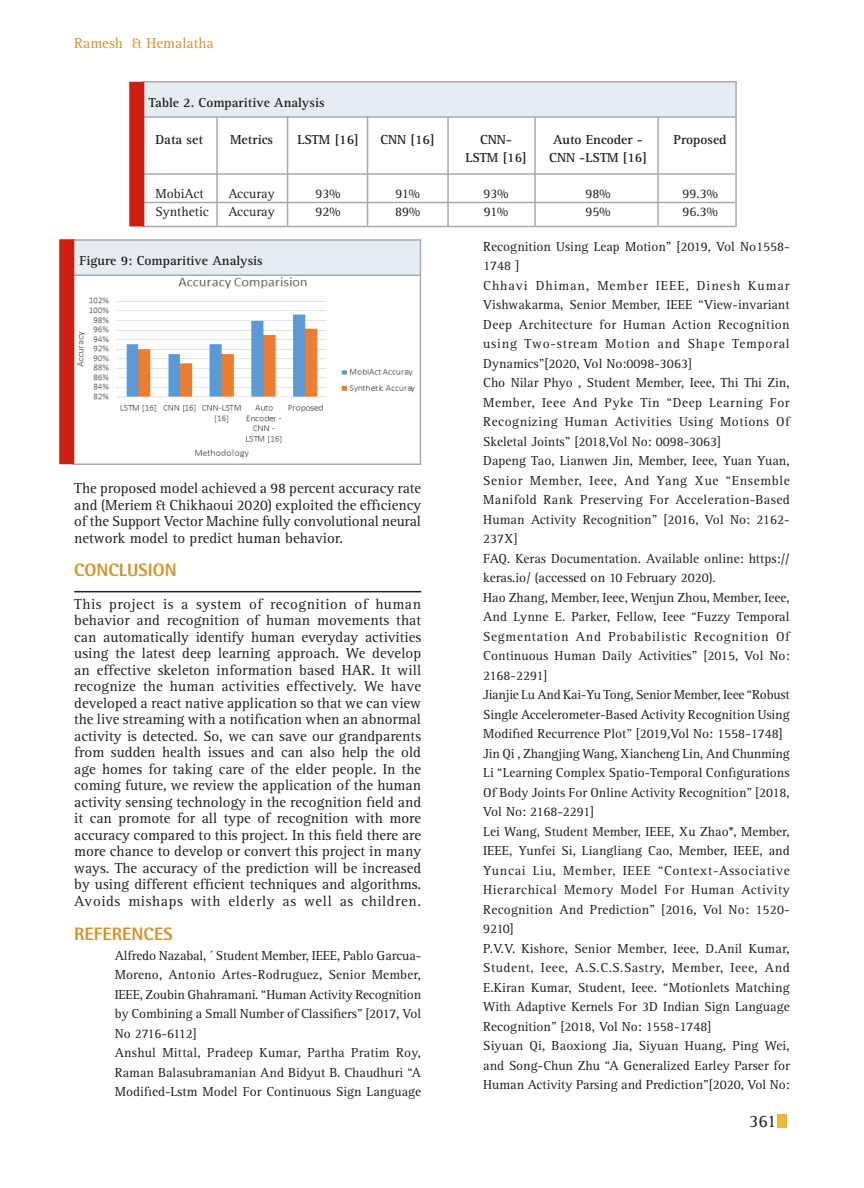
<style>
.page{position:relative;width:864px;height:1188px;background:#fff}
.page>*{position:absolute;margin:0;border:0;box-sizing:border-box;transform-origin:0 0}
.Body_text{font:800 18px "Rotis Semi Sans Std";color:#d69429}
.t1{font:18px "Rotis Serif Std";color:#231f20}
.Body_text-2{font:15px/16.5px "Rotis Serif Std";color:#231f20;text-align:justify}
.Body_text-3{font:15px "Rotis Serif Std";color:#d69429}
.References{font:13.5px/19.5px "Rotis Serif Std";color:#231f20;text-align:justify}
.Body_text-4{font:700 13.5px "Rotis Serif Std";color:#231f20}
.Body_text-5{font:13.5px "Rotis Serif Std";color:#231f20}
.References-2{font:13.5px "Rotis Serif Std";letter-spacing:.07em;color:#231f20}
</style>
<div class="page">
<hr style="left:74px;top:591px;width:347px;height:1px;background:#231f20">
<div style="left:142px;top:81px;width:593px;height:36px;background:#e5ecf2"></div>
<hr style="left:143px;top:81px;width:592px;height:1px;background:#a8aaad">
<hr style="left:143px;top:116px;width:592px;height:2px;background:#a8aaad">
<hr style="left:143px;top:173px;width:592px;height:2px;background:#a8aaad">
<hr style="left:143px;top:202px;width:592px;height:1px;background:#a8aaad">
<hr style="left:143px;top:226px;width:592px;height:1px;background:#a8aaad">
<hr style="left:216px;top:117px;width:2px;height:109px;background:#a8aaad">
<hr style="left:287px;top:116px;width:1px;height:110px;background:#a8aaad">
<hr style="left:367px;top:116px;width:1px;height:110px;background:#a8aaad">
<hr style="left:447px;top:117px;width:2px;height:109px;background:#a8aaad">
<hr style="left:534px;top:117px;width:2px;height:109px;background:#a8aaad">
<hr style="left:657px;top:116px;width:2px;height:110px;background:#a8aaad">
<hr style="left:735px;top:81px;width:2px;height:146px;background:#a8aaad">
<div style="left:129px;top:82px;width:15px;height:144px;background:#ce1f10"></div>
<img style="left:74px;top:276px;width:346px;height:188px">
<div style="left:73px;top:239px;width:347px;height:36px;background:#e5ecf2"></div>
<hr style="left:73px;top:239px;width:347px;height:2px;background:#a8aaad">
<hr style="left:73px;top:274px;width:347px;height:2px;background:#a8aaad">
<hr style="left:73px;top:464px;width:347px;height:1px;background:#a8aaad">
<hr style="left:420px;top:239px;width:1px;height:226px;background:#a8aaad">
<div style="left:59px;top:239px;width:15px;height:225px;background:#ce1f10"></div>
<div style="left:777px;top:1114px;width:10px;height:14px;background:#eaba2e"></div>
<p class="Body_text-3" style="left:74px;top:34px;width:141px">Ramesh &amp; Hemalatha</p>
<p class="Body_text-4" style="left:149px;top:94px;width:177px">Table 2. Comparitive Analysis</p>
<p class="Body_text-4" style="left:156px;top:131px;width:49px">Data set</p>
<p class="Body_text-4" style="left:230px;top:131px;width:44px">Metrics</p>
<p class="Body_text-4" style="left:297px;top:131px;width:63px">LSTM [16]</p>
<p class="Body_text-4" style="left:381px;top:131px;width:56px">CNN [16]</p>
<p class="Body_text-4" style="left:480px;top:131px;width:34px">CNN-</p>
<p class="Body_text-4" style="left:553px;top:131px;width:92px">Auto Encoder -</p>
<p class="Body_text-4" style="left:674px;top:131px;width:55px">Proposed</p>
<p class="Body_text-4" style="left:465px;top:149px;width:63px">LSTM [16]</p>
<p class="Body_text-4" style="left:549px;top:149px;width:99px">CNN -LSTM [16]</p>
<p class="Body_text-5" style="left:156px;top:185px;width:50px">MobiAct</p>
<p class="Body_text-5" style="left:228px;top:185px;width:48px">Accuray</p>
<p class="Body_text-5" style="left:316px;top:185px;width:27px">93%</p>
<p class="Body_text-5" style="left:395px;top:185px;width:26px">91%</p>
<p class="Body_text-5" style="left:484px;top:185px;width:27px">93%</p>
<p class="Body_text-5" style="left:586px;top:185px;width:27px">98%</p>
<p class="Body_text-5" style="left:682px;top:185px;width:37px">99.3%</p>
<p class="Body_text-5" style="left:156px;top:203px;width:55px">Synthetic</p>
<p class="Body_text-5" style="left:228px;top:203px;width:48px">Accuray</p>
<p class="Body_text-5" style="left:316px;top:203px;width:27px">92%</p>
<p class="Body_text-5" style="left:395px;top:203px;width:27px">89%</p>
<p class="Body_text-5" style="left:484px;top:203px;width:26px">91%</p>
<p class="Body_text-5" style="left:586px;top:203px;width:27px">95%</p>
<p class="Body_text-5" style="left:682px;top:203px;width:37px">96.3%</p>
<p class="Body_text-4" style="left:80px;top:252px;width:185px">Figure 9: Comparitive Analysis</p>
<p class="Body_text-2" style="left:74px;top:481px;width:349px">The proposed model achieved a 98 percent accuracy rate and (Meriem &amp; Chikhaoui 2020) exploited the efficiency of the Support Vector Machine fully convolutional neural network model to predict human behavior.</p>
<p class="Body_text" style="left:74px;top:558px;width:104px">CONCLUSION</p>
<p class="Body_text-2" style="left:74px;top:596px;width:349px">This project is a system of recognition of human behavior and recognition of human movements that can automatically identify human everyday activities using the latest deep learning approach. We develop an effective skeleton information based HAR. It will recognize the human activities effectively. We have developed a react native application so that we can view the live streaming with a notification when an abnormal activity is detected. So, we can save our grandparents from sudden health issues and can also help the old age homes for taking care of the elder people. In the coming future, we review the application of the human activity sensing technology in the recognition field and it can promote for all type of recognition with more accuracy compared to this project. In this field there are more chance to develop or convert this project in many ways. The accuracy of the prediction will be increased by using different efficient techniques and algorithms.<br>Avoids mishaps with elderly as well as children.</p>
<p class="Body_text" style="left:74px;top:923px;width:100px">REFERENCES</p>
<p class="References" style="left:115px;top:946px;width:308px">Alfredo Nazabal, ´ Student Member, IEEE , Pablo Garcua-Moreno, Antonio Artes-Rodruguez, Senior Member, IEEE , Zoubin Ghahramani. “Human Activity Recognition by Combining a Small Number of Classifiers” [2017, Vol No 2716-6112]</p>
<p class="References" style="left:115px;top:1044px;width:308px">Anshul Mittal, Pradeep Kumar, Partha Pratim Roy, Raman Balasubramanian And Bidyut B. Chaudhuri “A Modified-Lstm Model For Continuous Sign Language</p>
<p class="References" style="left:483px;top:237px;width:308px">Recognition Using Leap Motion” [2019, Vol No1558-<br>1748 ]</p>
<p class="References-2" style="left:483px;top:278px;width:187px">Chhavi Dhiman, Member IEEE</p>
<p class="References" style="left:686px;top:276px;width:106px">, Dinesh Kumar</p>
<p class="References" style="left:483px;top:296px;width:196px">Vishwakarma, Senior Member, IEEE</p>
<p class="References" style="left:483px;top:296px;width:308px;text-indent:215px">“View-invariant Deep Architecture for Human Action Recognition using Two-stream Motion and Shape Temporal Dynamics”[2020, Vol No:0098-3063]</p>
<p class="References" style="left:483px;top:374px;width:308px">Cho Nilar Phyo , Student Member, Ieee, Thi Thi Zin, Member, Ieee And Pyke Tin “Deep Learning For Recognizing Human Activities Using Motions Of Skeletal Joints” [2018,Vol No: 0098-3063]</p>
<p class="References" style="left:443px;top:452px;width:26px">D</p>
<p class="References" style="left:483px;top:452px;width:308px;text-indent:9px">apeng Tao, Lianwen Jin, Member, Ieee, Yuan Yuan, Senior Member, Ieee, And Yang Xue “Ensemble Manifold Rank Preserving For Acceleration-Based Human Activity Recognition” [2016, Vol No: 2162- 237X]</p>
<p class="References" style="left:483px;top:549px;width:308px">FAQ. Keras Documentation. Available online: https:// keras.io/ (accessed on 10 February 2020).</p>
<p class="References" style="left:483px;top:588px;width:308px">Hao Zhang, Member, Ieee, Wenjun Zhou, Member, Ieee, And Lynne E. Parker, Fellow, Ieee “Fuzzy Temporal Segmentation And Probabilistic Recognition Of Continuous Human Daily Activities” [2015, Vol No:<br>2168-2291]</p>
<p class="References" style="left:483px;top:686px;width:308px">Jianjie Lu And Kai-Yu Tong, Senior Member, Ieee “Robust Single Accelerometer-Based Activity Recognition Using Modified Recurrence Plot” [2019,Vol No: 1558-1748]</p>
<p class="References" style="left:483px;top:744px;width:308px">Jin Qi , Zhangjing Wang, Xiancheng Lin, And Chunming Li “Learning Complex Spatio-Temporal Configurations Of Body Joints For Online Activity Recognition” [2018, Vol No: 2168-2291]</p>
<p class="References" style="left:443px;top:822px;width:25px">L</p>
<p class="References" style="left:483px;top:822px;width:308px;text-indent:7px">ei Wang, Student Member, IEEE , Xu Zhao*, Member, IEEE , Yunfei Si, Liangliang Cao, Member, IEEE , and Yuncai Liu, Member, IEEE</p>
<p class="References" style="left:483px;top:861px;width:308px;text-indent:175px">“Context-Associative Hierarchical Memory Model For Human Activity Recognition And Prediction” [2016, Vol No: 1520- 9210]</p>
<p class="References" style="left:483px;top:939px;width:308px">P.V.V. Kishore, Senior Member, Ieee, D.Anil Kumar, Student, Ieee, A.S.C.S.Sastry, Member, Ieee, And E.Kiran Kumar, Student, Ieee. “Motionlets Matching With Adaptive Kernels For 3D Indian Sign Language Recognition” [2018, Vol No: 1558-1748]</p>
<p class="References" style="left:443px;top:1037px;width:25px">S</p>
<p class="References" style="left:483px;top:1037px;width:308px;text-align:center">iyuan Qi, Baoxiong Jia, Siyuan Huang, Ping Wei, and Song-Chun Zhu “A Generalized Earley Parser for<br>Human Activity Parsing and Prediction”[2020, Vol No:</p>
<p class="t1" style="left:749px;top:1111px;width:29px">361</p>
</div>
